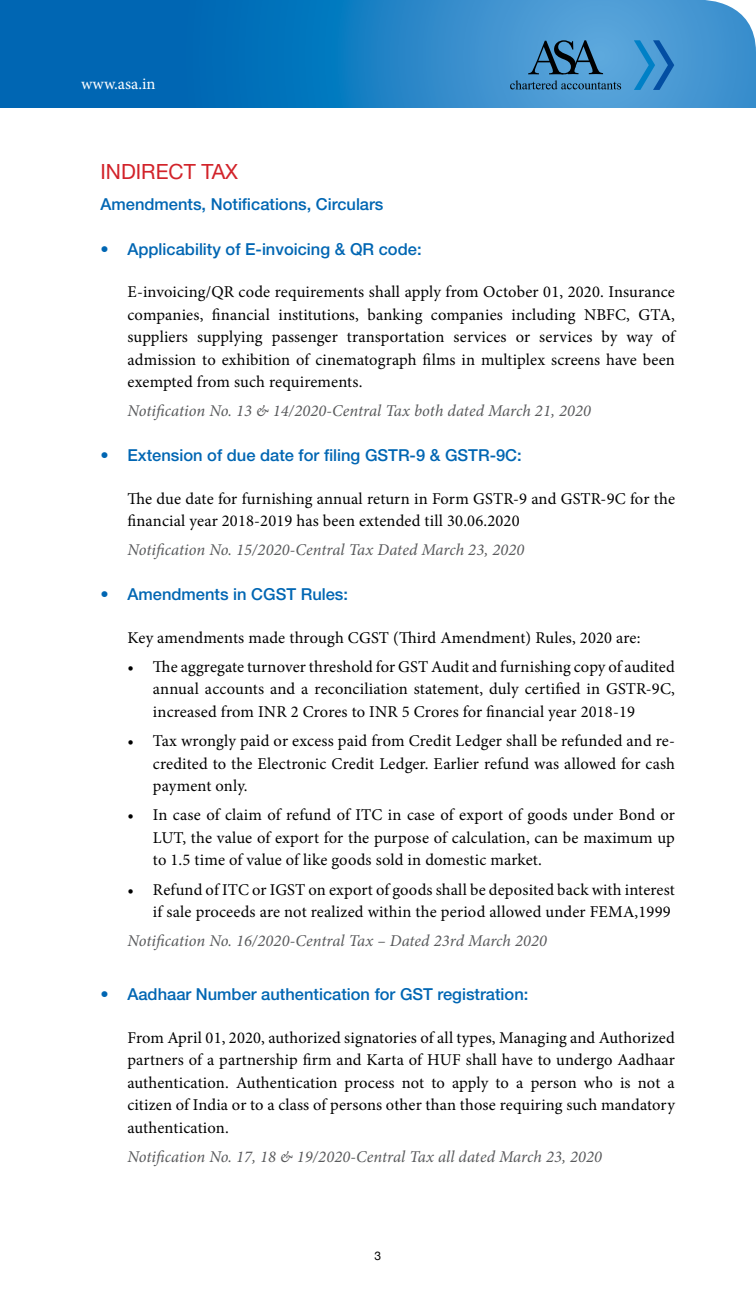
<style>
.page{position:relative;width:756px;height:1296px;background:#fff}
.page>*{position:absolute;margin:0;border:0;box-sizing:border-box;transform-origin:0 0}
.t1{font:21px "Helvetica Neue";color:#d2232a}
.t2{font:16.5px/22.5px "Minion Pro";letter-spacing:.01em;color:#000;text-align:justify}
.t3{font:italic 16.5px "Minion Pro";color:#58595b}
.t4{font:500 16.5px "Helvetica Neue";color:#0066b3}
.t5{font:16.5px "Minion Pro";letter-spacing:.005em;color:#fff}
.t6{font:12px "Helvetica Neue";color:#000}
</style>
<div class="page">
<svg style="left:0;top:0;width:756px;height:108px;background:#207fc3"></svg>
<svg style="left:634px;top:40px;width:40px;height:50px;background:#378ccb"></svg>
<svg style="left:510px;top:80px;width:111px;height:9px"></svg>
<svg style="left:528px;top:40px;width:75px;height:34px;background:#3c739a"></svg>
<p class="t5" style="left:81px;top:73px;width:76px">www.asa.in</p>
<p class="t1" style="left:100px;top:159px;width:139px">INDIRECT TAX</p>
<p class="t4" style="left:100px;top:194px;width:285px">Amendments, Notifications, Circulars</p>
<p class="t4" style="left:100px;top:239px;width:323px">• Applicability of E-invoicing &amp; QR code:</p>
<p class="t2" style="left:127px;top:281px;width:549px">E-invoicing/QR code requirements shall apply from October 01, 2020. Insurance companies, financial institutions, banking companies including NBFC, GTA, suppliers supplying passenger transportation services or services by way of admission to exhibition of cinematograph films in multiplex screens have been exempted from such requirements.</p>
<p class="t3" style="left:127px;top:400px;width:465px">Notification No. 13 &amp; 14/2020-Central Tax both dated March 21, 2020</p>
<p class="t4" style="left:100px;top:446px;width:423px">• Extension of due date for filing GSTR-9 &amp; GSTR-9C:</p>
<p class="t2" style="left:127px;top:487px;width:549px">The due date for furnishing annual return in Form GSTR-9 and GSTR-9C for the financial year 2018-2019 has been extended till 30.06.2020</p>
<p class="t3" style="left:127px;top:539px;width:398px">Notification No. 15/2020-Central Tax Dated March 23, 2020</p>
<p class="t4" style="left:100px;top:585px;width:249px">• Amendments in CGST Rules:</p>
<p class="t2" style="left:127px;top:626px;width:515px">Key amendments made through CGST (Third Amendment) Rules, 2020 are:</p>
<p class="t2" style="left:153px;top:655px;width:523px;text-indent:-25px">• The aggregate turnover threshold for GST Audit and furnishing copy of audited annual accounts and a reconciliation statement, duly certified in GSTR-9C, increased from INR 2 Crores to INR 5 Crores for financial year 2018-19</p>
<p class="t2" style="left:153px;top:730px;width:524px;text-indent:-25px">• Tax wrongly paid or excess paid from Credit Ledger shall be refunded and re&shy;credited to the Electronic Credit Ledger. Earlier refund was allowed for cash payment only.</p>
<p class="t2" style="left:153px;top:804px;width:524px;text-indent:-25px">• In case of claim of refund of ITC in case of export of goods under Bond or LUT, the value of export for the purpose of calculation, can be maximum up to 1.5 time of value of like goods sold in domestic market.</p>
<p class="t2" style="left:127px;top:878px;width:549px;text-align:right">• Refund of ITC or IGST on export of goods shall be deposited back with interest if sale proceeds are not realized within the period allowed under FEMA,1999</p>
<p class="t3" style="left:127px;top:930px;width:421px">Notification No. 16/2020-Central Tax – Dated 23rd March 2020</p>
<p class="t4" style="left:100px;top:985px;width:430px">• Aadhaar Number authentication for GST registration:</p>
<p class="t2" style="left:127px;top:1026px;width:549px">From April 01, 2020, authorized signatories of all types, Managing and Authorized partners of a partnership firm and Karta of HUF shall have to undergo Aadhaar authentication. Authentication process not to apply to a person who is not a citizen of India or to a class of persons other than those requiring such mandatory authentication.</p>
<p class="t3" style="left:127px;top:1146px;width:476px">Notification No. 17, 18 &amp; 19/2020-Central Tax all dated March 23, 2020</p>
<p class="t6" style="left:375px;top:1249px;width:8px">3</p>
</div>
